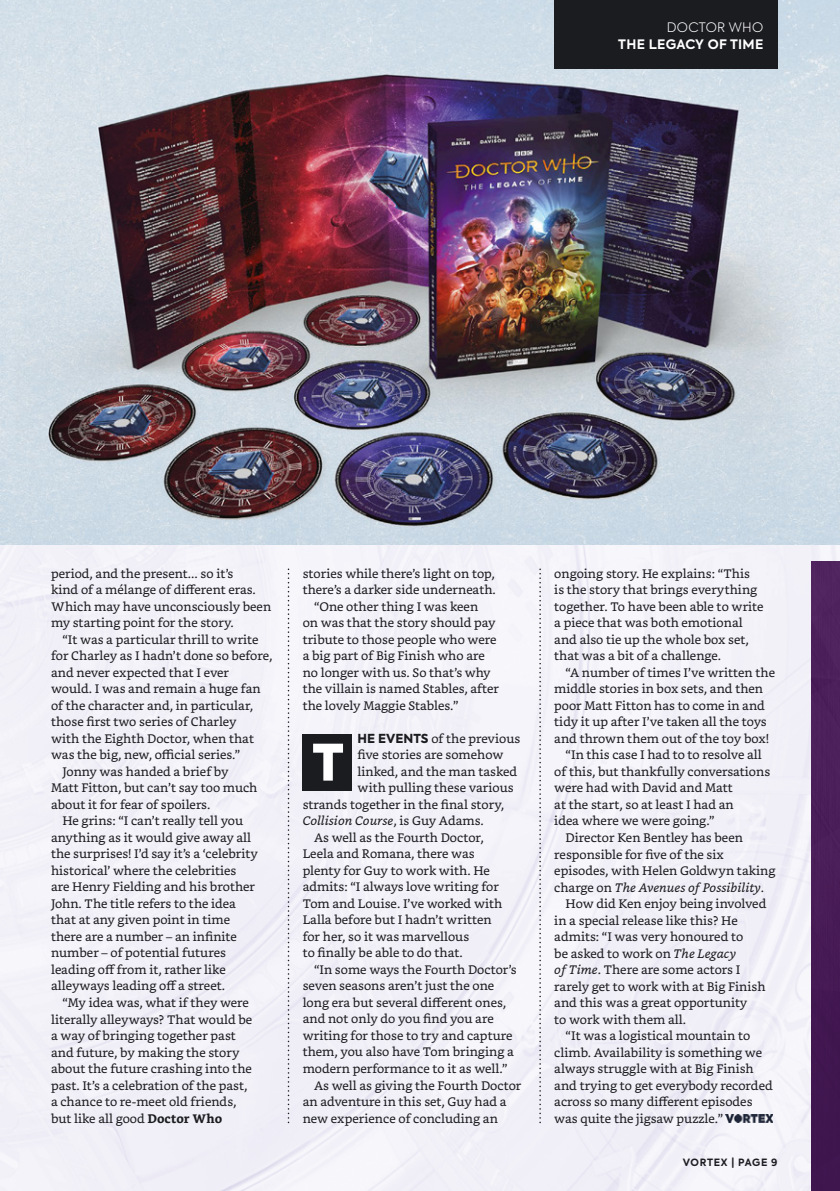
<style>
.page{position:relative;width:840px;height:1191px;background:#fff}
.page>*{position:absolute;margin:0;border:0;box-sizing:border-box;transform-origin:0 0}
.t1{font:900 50px "Axiforma";color:#fff}
.t2{font:700 13px "Axiforma";letter-spacing:.025em;color:#fff}
.t3{font:300 13px "Axiforma";letter-spacing:.025em;color:#fff}
.t4{font:12.4px/16.6px "Bookerly";color:#1b1c20}
.t5{font:italic 12.4px "Bookerly";color:#1b1c20}
.t6{font:700 10px "Axiforma";color:#1b1c20}
.s1{font-weight:700}
.s2{font-family:"Axiforma";font-weight:800}
.s3{font-style:normal}
.s4{font-style:italic}
</style>
<div class="page">
<div style="left:0;top:544px;width:839px;height:647px;background:#f2f1f8"></div>
<img style="left:0;top:0;width:839px;height:544px">
<div style="left:302px;top:734px;width:49px;height:57px;background:#1b1c20"></div>
<img style="left:725px;top:1114px;width:47px;height:8px">
<div style="left:554px;top:0;width:223px;height:68px;background:#1b1c20"></div>
<svg style="left:287px;top:568px;width:2px;height:555px"></svg>
<svg style="left:539px;top:568px;width:1px;height:555px"></svg>
<img style="left:811px;top:561px;width:28px;height:630px">
<p class="t3" style="left:666px;top:19px;width:98px">DOCTOR WHO</p>
<p class="t2" style="left:618px;top:35px;width:146px">THE LEGACY OF TIME</p>
<p class="t4" style="left:51px;top:565px;width:221px">period, and the present... so it’s<br>kind of a mélange of different eras.<br>Which may have unconsciously been my starting point for the story.</p>
<p class="t4" style="left:62px;top:631px;width:198px">“It was a particular thrill to write</p>
<p class="t4" style="left:51px;top:647px;width:223px">for Charley as I hadn’t done so before,</p>
<p class="t4" style="left:51px;top:664px;width:179px">and never expected that I ever</p>
<p class="t4" style="left:51px;top:680px;width:211px">would. I was and remain a huge fan</p>
<p class="t4" style="left:51px;top:697px;width:203px">of the character and, in particular,</p>
<p class="t4" style="left:51px;top:713px;width:187px">those first two series of Charley</p>
<p class="t4" style="left:51px;top:730px;width:204px">with the Eighth Doctor, when that</p>
<p class="t4" style="left:51px;top:746px;width:191px">was the big, new, official series.”</p>
<p class="t4" style="left:62px;top:763px;width:168px">Jonny was handed a brief by</p>
<p class="t4" style="left:51px;top:779px;width:208px">Matt Fitton, but can’t say too much</p>
<p class="t4" style="left:51px;top:796px;width:161px">about it for fear of spoilers.</p>
<p class="t4" style="left:62px;top:812px;width:182px">He grins: “I can’t really tell you</p>
<p class="t4" style="left:51px;top:829px;width:201px">anything as it would give away all</p>
<p class="t4" style="left:51px;top:845px;width:208px">the surprises! I’d say it’s a ‘celebrity</p>
<p class="t4" style="left:51px;top:862px;width:187px">historical’ where the celebrities</p>
<p class="t4" style="left:51px;top:879px;width:205px">are Henry Fielding and his brother</p>
<p class="t4" style="left:51px;top:895px;width:186px">John. The title refers to the idea</p>
<p class="t4" style="left:51px;top:912px;width:180px">that at any given point in time</p>
<p class="t4" style="left:51px;top:928px;width:187px">there are a number – an infinite</p>
<p class="t4" style="left:51px;top:945px;width:176px">number – of potential futures</p>
<p class="t4" style="left:51px;top:961px;width:176px">leading off from it, rather like</p>
<p class="t4" style="left:51px;top:978px;width:175px">alleyways leading off a street.</p>
<p class="t4" style="left:62px;top:994px;width:188px">“My idea was, what if they were</p>
<p class="t4" style="left:51px;top:1011px;width:203px">literally alleyways? That would be</p>
<p class="t4" style="left:51px;top:1027px;width:186px">a way of bringing together past</p>
<p class="t4" style="left:51px;top:1044px;width:190px">and future, by making the story</p>
<p class="t4" style="left:51px;top:1060px;width:202px">about the future crashing into the</p>
<p class="t4" style="left:51px;top:1077px;width:198px">past. It’s a celebration of the past,</p>
<p class="t4" style="left:51px;top:1093px;width:187px">a chance to re-meet old friends,</p>
<p class="t4" style="left:51px;top:1110px;width:173px">but like all good <span class="s1">Doctor Who</span></p>
<p class="t4" style="left:302px;top:565px;width:194px">stories while there’s light on top,</p>
<p class="t4" style="left:302px;top:582px;width:195px">there’s a darker side underneath.</p>
<p class="t4" style="left:314px;top:598px;width:166px">“One other thing I was keen</p>
<p class="t4" style="left:302px;top:615px;width:194px">on was that the story should pay</p>
<p class="t4" style="left:302px;top:631px;width:195px">tribute to those people who were</p>
<p class="t4" style="left:302px;top:648px;width:183px">a big part of Big Finish who are</p>
<p class="t4" style="left:302px;top:664px;width:189px">no longer with us. So that’s why</p>
<p class="t4" style="left:302px;top:681px;width:198px">the villain is named Stables, after</p>
<p class="t4" style="left:302px;top:697px;width:157px">the lovely Maggie Stables.”</p>
<h1 class="t1" style="left:312px;top:727px;width:33px">T</h1>
<p class="t4" style="left:357px;top:730px;width:164px"><span class="s2">HE EVENTS</span> of the previous</p>
<p class="t4" style="left:357px;top:746px;width:147px">five stories are somehow</p>
<p class="t4" style="left:357px;top:763px;width:161px">linked, and the man tasked</p>
<p class="t4" style="left:357px;top:779px;width:157px">with pulling these various</p>
<p class="t4" style="left:302px;top:796px;width:203px">strands together in the final story,</p>
<p class="t5" style="left:302px;top:813px;width:182px">Collision Course<span class="s3">, is Guy Adams.</span></p>
<p class="t4" style="left:314px;top:829px;width:171px">As well as the Fourth Doctor,</p>
<p class="t4" style="left:302px;top:845px;width:173px">Leela and Romana, there was</p>
<p class="t4" style="left:302px;top:862px;width:188px">plenty for Guy to work with. He</p>
<p class="t4" style="left:302px;top:878px;width:198px">admits: “I always love writing for</p>
<p class="t4" style="left:302px;top:895px;width:201px">Tom and Louise. I’ve worked with</p>
<p class="t4" style="left:302px;top:911px;width:190px">Lalla before but I hadn’t written</p>
<p class="t4" style="left:302px;top:928px;width:168px">for her, so it was marvellous</p>
<p class="t4" style="left:302px;top:944px;width:161px">to finally be able to do that.</p>
<p class="t4" style="left:314px;top:961px;width:204px">“In some ways the Fourth Doctor’s</p>
<p class="t4" style="left:302px;top:977px;width:193px">seven seasons aren’t just the one</p>
<p class="t4" style="left:302px;top:994px;width:205px">long era but several different ones,</p>
<p class="t4" style="left:302px;top:1010px;width:192px">and not only do you find you are</p>
<p class="t4" style="left:302px;top:1027px;width:211px">writing for those to try and capture</p>
<p class="t4" style="left:302px;top:1044px;width:212px">them, you also have Tom bringing a</p>
<p class="t4" style="left:302px;top:1060px;width:206px">modern performance to it as well.”</p>
<p class="t4" style="left:314px;top:1077px;width:209px">As well as giving the Fourth Doctor</p>
<p class="t4" style="left:302px;top:1093px;width:205px">an adventure in this set, Guy had a</p>
<p class="t4" style="left:302px;top:1110px;width:196px">new experience of concluding an</p>
<p class="t4" style="left:554px;top:565px;width:211px">ongoing story. He explains: “This<br>is the story that brings everything together. To have been able to write a piece that was both emotional and also tie up the whole box set, that was a bit of a challenge.</p>
<p class="t4" style="left:565px;top:664px;width:211px">“A number of times I’ve written the</p>
<p class="t4" style="left:554px;top:681px;width:210px">middle stories in box sets, and then</p>
<p class="t4" style="left:554px;top:697px;width:212px">poor Matt Fitton has to come in and</p>
<p class="t4" style="left:554px;top:714px;width:214px">tidy it up after I’ve taken all the toys</p>
<p class="t4" style="left:554px;top:730px;width:216px">and thrown them out of the toy box!</p>
<p class="t4" style="left:565px;top:747px;width:197px">“In this case I had to to resolve all</p>
<p class="t4" style="left:554px;top:763px;width:217px">of this, but thankfully conversations</p>
<p class="t4" style="left:554px;top:780px;width:180px">were had with David and Matt</p>
<p class="t4" style="left:554px;top:796px;width:181px">at the start, so at least I had an</p>
<p class="t4" style="left:554px;top:813px;width:162px">idea where we were going.”</p>
<p class="t4" style="left:565px;top:829px;width:179px">Director Ken Bentley has been</p>
<p class="t4" style="left:554px;top:846px;width:171px">responsible for five of the six</p>
<p class="t4" style="left:554px;top:862px;width:222px">episodes, with Helen Goldwyn taking</p>
<p class="t5" style="left:554px;top:880px;width:211px"><span class="s3">charge on</span> The Avenues of Possibility<span class="s3">.</span></p>
<p class="t4" style="left:565px;top:895px;width:202px">How did Ken enjoy being involved</p>
<p class="t4" style="left:554px;top:912px;width:185px">in a special release like this? He</p>
<p class="t4" style="left:554px;top:928px;width:190px">admits: “I was very honoured to</p>
<p class="t4" style="left:554px;top:945px;width:183px">be asked to work on <span class="s4">The Legacy</span></p>
<p class="t4" style="left:554px;top:961px;width:187px"><span class="s4">of Time</span>. There are some actors I</p>
<p class="t4" style="left:554px;top:978px;width:212px">rarely get to work with at Big Finish</p>
<p class="t4" style="left:554px;top:994px;width:194px">and this was a great opportunity</p>
<p class="t4" style="left:554px;top:1011px;width:133px">to work with them all.</p>
<p class="t4" style="left:565px;top:1027px;width:186px">“It was a logistical mountain to</p>
<p class="t4" style="left:554px;top:1044px;width:209px">climb. Availability is something we</p>
<p class="t4" style="left:554px;top:1060px;width:201px">always struggle with at Big Finish</p>
<p class="t4" style="left:554px;top:1077px;width:220px">and trying to get everybody recorded</p>
<p class="t4" style="left:554px;top:1093px;width:200px">across so many different episodes</p>
<p class="t4" style="left:554px;top:1110px;width:170px">was quite the jigsaw puzzle.”</p>
<p class="t6" style="left:682px;top:1155px;width:96px">VORTEX | PAGE 9</p>
</div>
